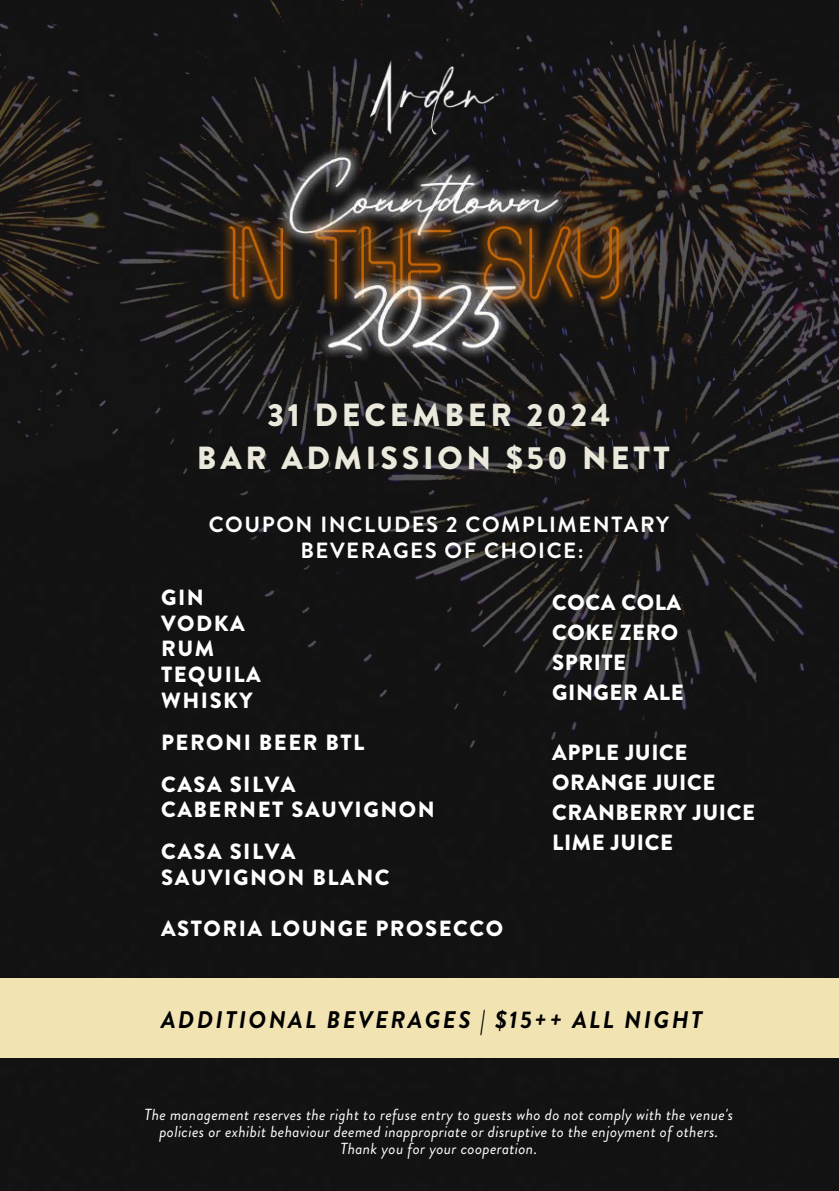
<style>
.page{position:relative;width:839px;height:1191px;background:#fff}
.page>*{position:absolute;margin:0;border:0;box-sizing:border-box;transform-origin:0 0}
.t1{font:900 32px/43.6px "Brandon Grotesque";letter-spacing:.12em;color:#ebe9dc;text-align:center}
.t2{font:italic 700 24px "Brandon Grotesque";letter-spacing:.1em;color:#000}
.t3{font:900 22px/25.6px "Brandon Grotesque";letter-spacing:.07em;color:#fff}
.t4{font:900 22px/30px "Brandon Grotesque";letter-spacing:.025em;color:#fff}
.t5{font:700 22px/25.6px "Brandon Grotesque";letter-spacing:.07em;color:#fff;text-align:center}
.t6{font:italic 16px/17.4px "Brandon Grotesque";letter-spacing:.02em;color:#fff;text-align:center}
</style>
<div class="page">
<img style="left:0;top:0;width:838px;height:1191px">
<img style="left:345px;top:38px;width:173px;height:108px">
<img style="left:81px;top:146px;width:685px;height:221px">
<div style="left:0;top:978px;width:838px;height:79px;background:#f1e4b2"></div>
<h1 class="t1" style="left:197px;top:393px;width:474px">31 DECEMBER 2024<br>BAR ADMISSION $50 NETT</h1>
<h3 class="t5" style="left:209px;top:512px;width:462px">COUPON INCLUDES 2 COMPLIMENTARY<br>BEVERAGES OF CHOICE:</h3>
<h3 class="t3" style="left:161px;top:585px;width:101px">GIN<br>VODKA<br>RUM<br>TEQUILA<br>WHISKY</h3>
<h3 class="t3" style="left:161px;top:721px;width:205px;line-height:42px">PERONI BEER BTL<br>CASA SILVA</h3>
<h3 class="t3" style="left:161px;top:789px;width:275px;line-height:42px">CABERNET SAUVIGNON<br>CASA SILVA</h3>
<h3 class="t3" style="left:161px;top:865px;width:230px">SAUVIGNON BLANC</h3>
<h3 class="t3" style="left:161px;top:916px;width:343px">ASTORIA LOUNGE PROSECCO</h3>
<h3 class="t4" style="left:552px;top:588px;width:133px">COCA COLA<br>COKE ZERO<br>SPRITE<br>GINGER ALE</h3>
<h3 class="t4" style="left:552px;top:738px;width:204px">APPLE JUICE<br>ORANGE JUICE<br>CRANBERRY JUICE<br>LIME JUICE</h3>
<h2 class="t2" style="left:161px;top:1002px;width:542px">ADDITIONAL BEVERAGES | $15++ ALL NIGHT</h2>
<p class="t6" style="left:144px;top:1106px;width:590px">The management reserves the right to refuse entry to guests who do not comply with the venue's policies or exhibit behaviour deemed inappropriate or disruptive to the enjoyment of others.<br>Thank you for your cooperation.</p>
</div>
